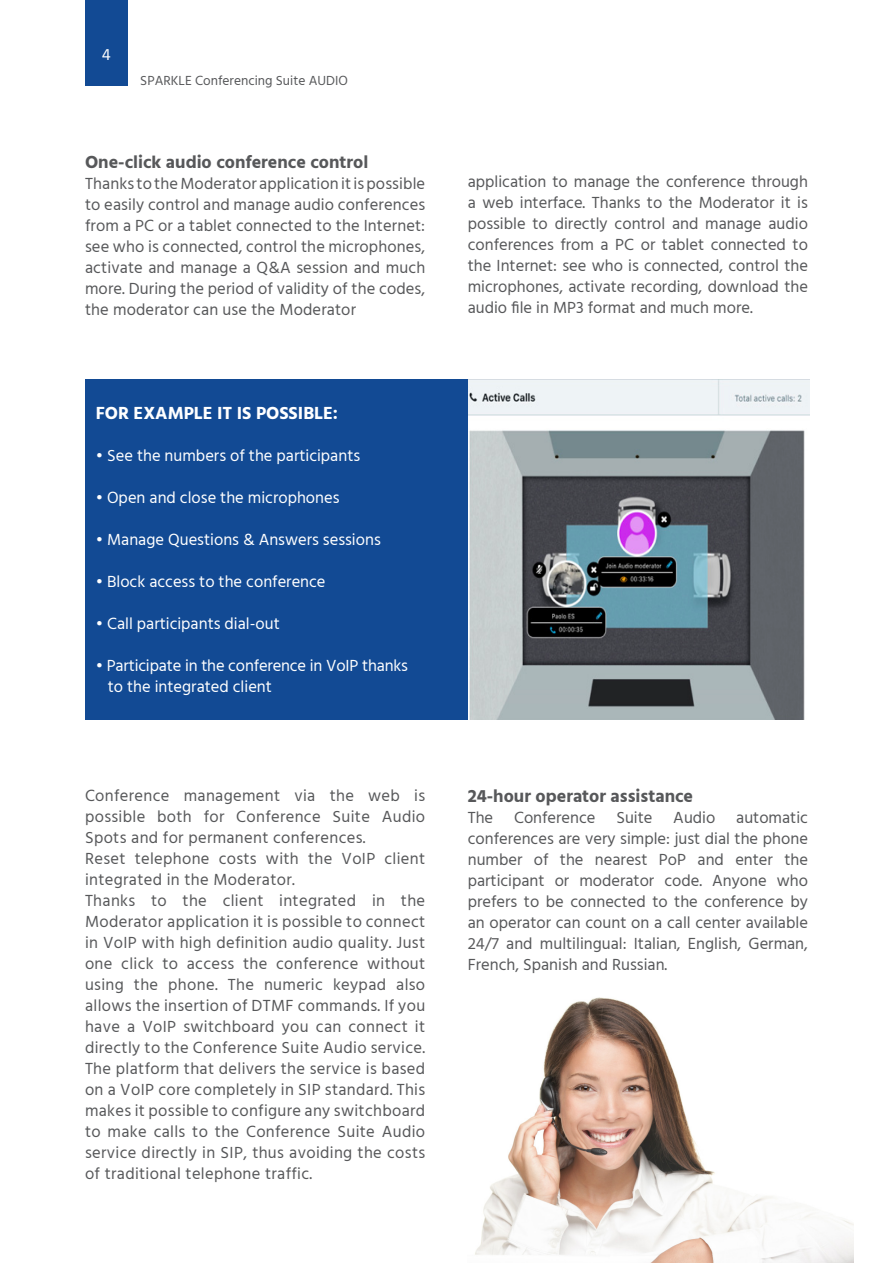
<style>
.page{position:relative;width:893px;height:1263px;background:#fff}
.page>*{position:absolute;margin:0;border:0;box-sizing:border-box;transform-origin:0 0}
.Stile_di_paragrafo_1{font:700 18px "Hind";color:#57585a}
.t1{font:700 18px "Hind";color:#fff}
.t2{font:16.5px/21px "Hind";letter-spacing:.005em;color:#57585a;text-align:justify}
.t3{font:16.5px "Hind";color:#fff}
.t4{font:13.5px "Hind";color:#57585a}
</style>
<div class="page">
<div style="left:85px;top:0;width:43px;height:85px;background:#124a94"></div>
<div style="left:85px;top:379px;width:723px;height:340px;background:#124a94"></div>
<img style="left:469px;top:379px;width:340px;height:340px">
<img style="left:475px;top:997px;width:379px;height:266px">
<p class="t3" style="left:102px;top:43px;width:10px">4</p>
<p class="t4" style="left:140px;top:71px;width:209px">SPARKLE Conferencing Suite AUDIO</p>
<p class="Stile_di_paragrafo_1" style="left:85px;top:151px;width:285px">One-click audio conference control</p>
<p class="t2" style="left:85px;top:174px;width:342px">Thanks to the Moderator application it is possible to easily control and manage audio conferences from a PC or a tablet connected to the Internet: see who is connected, control the microphones, activate and manage a Q&amp;A session and much more. During the period of validity of the codes, the moderator can use the Moderator</p>
<p class="t2" style="left:468px;top:172px;width:342px">application to manage the conference through a web interface. Thanks to the Moderator it is possible to directly control and manage audio conferences from a PC or tablet connected to the Internet: see who is connected, control the microphones, activate recording, download the audio file in MP3 format and much more.</p>
<p class="t1" style="left:96px;top:402px;width:244px">FOR EXAMPLE IT IS POSSIBLE:</p>
<p class="t3" style="left:96px;top:444px;width:266px">• See the numbers of the participants</p>
<p class="t3" style="left:96px;top:486px;width:245px">• Open and close the microphones</p>
<p class="t3" style="left:96px;top:528px;width:287px">• Manage Questions &amp; Answers sessions</p>
<p class="t3" style="left:96px;top:570px;width:231px">• Block access to the conference</p>
<p class="t3" style="left:96px;top:612px;width:186px">• Call participants dial-out</p>
<p class="t3" style="left:96px;top:654px;width:314px">• Participate in the conference in VoIP thanks</p>
<p class="t3" style="left:108px;top:675px;width:166px">to the integrated client</p>
<p class="t2" style="left:85px;top:786px;width:342px">Conference management via the web is possible both for Conference Suite Audio Spots and for permanent conferences.</p>
<p class="t2" style="left:85px;top:849px;width:342px">Reset telephone costs with the VoIP client integrated in the Moderator.</p>
<p class="t2" style="left:85px;top:891px;width:342px">Thanks to the client integrated in the Moderator application it is possible to connect in VoIP with high definition audio quality. Just one click to access the conference without using the phone. The numeric keypad also allows the insertion of DTMF commands. If you have a VoIP switchboard you can connect it directly to the Conference Suite Audio service.<br>The platform that delivers the service is based on a VoIP core completely in SIP standard. This makes it possible to configure any switchboard to make calls to the Conference Suite Audio service directly in SIP, thus avoiding the costs of traditional telephone traffic.</p>
<p class="Stile_di_paragrafo_1" style="left:468px;top:786px;width:227px">24-hour operator assistance</p>
<p class="t2" style="left:468px;top:808px;width:27px">The</p>
<p class="t2" style="left:514px;top:808px;width:83px">Conference</p>
<p class="t2" style="left:616px;top:808px;width:38px">Suite</p>
<p class="t2" style="left:673px;top:808px;width:44px">Audio</p>
<p class="t2" style="left:468px;top:808px;width:342px;text-indent:268px">automatic conferences are very simple: just dial the phone number of the nearest PoP and enter the participant or moderator code. Anyone who prefers to be connected to the conference by an operator can count on a call center available 24/7 and multilingual: Italian, English, German, French, Spanish and Russian.</p>
</div>
